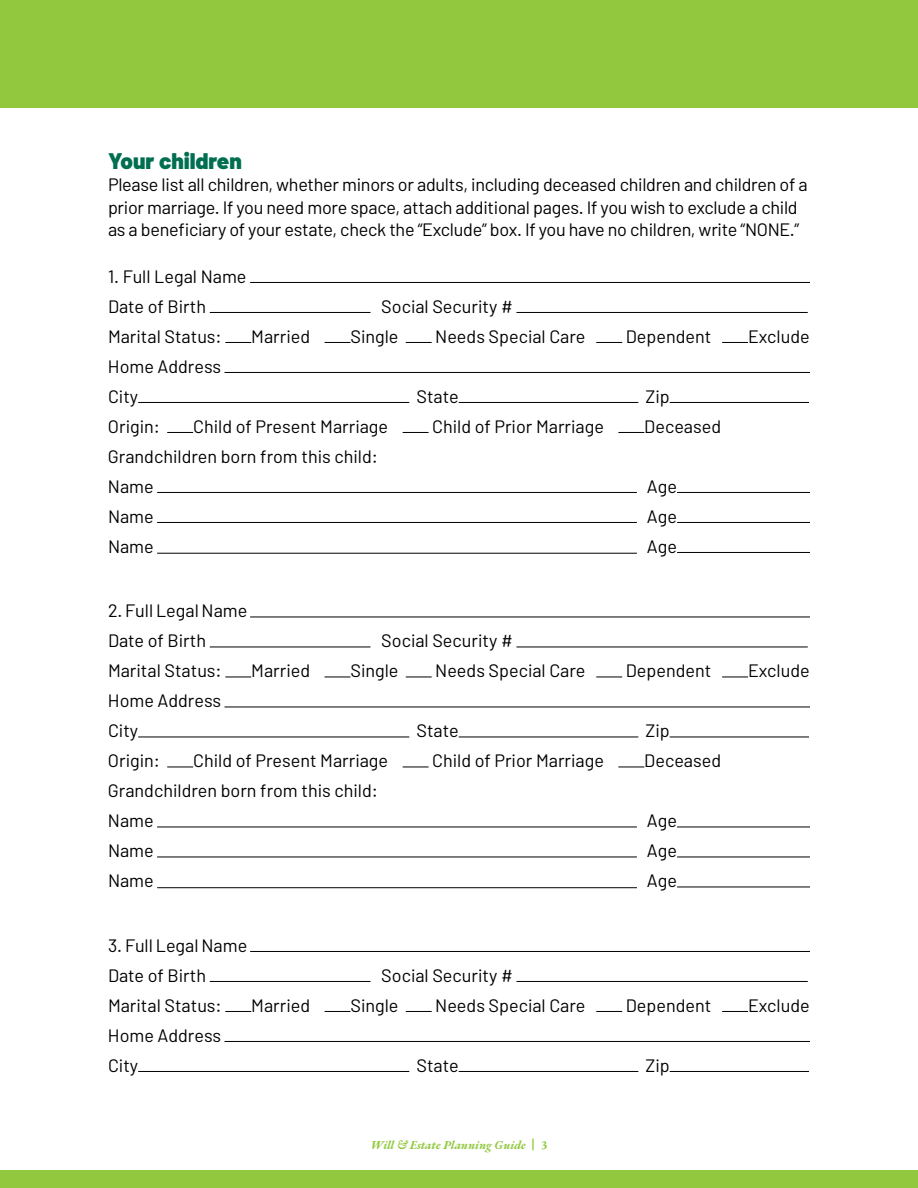
<style>
.page{position:relative;width:918px;height:1188px;background:#fff}
.page>*{position:absolute;margin:0;border:0;box-sizing:border-box;transform-origin:0 0}
.t1{font:900 22.5px "Barlow";color:#006f51}
.t2{font:18px/30px "Barlow";color:#000}
.t3{font:italic 700 12px "EB Garamond";color:#92c83e}
.s1{font-weight:800;font-style:normal}
</style>
<div class="page">
<div style="left:0;top:0;width:918px;height:108px;background:#92c83e"></div>
<div style="left:0;top:1171px;width:918px;height:17px;background:#92c83e"></div>
<hr style="left:250px;top:282px;width:560px;height:1px;background:#000">
<hr style="left:210px;top:312px;width:161px;height:1px;background:#000">
<hr style="left:516px;top:312px;width:292px;height:1px;background:#000">
<svg style="left:225px;top:342px;width:26px;height:1px"></svg>
<svg style="left:325px;top:342px;width:25px;height:1px"></svg>
<svg style="left:406px;top:342px;width:26px;height:1px"></svg>
<svg style="left:596px;top:342px;width:26px;height:1px"></svg>
<svg style="left:722px;top:342px;width:26px;height:1px"></svg>
<hr style="left:225px;top:372px;width:585px;height:1px;background:#000">
<hr style="left:138px;top:402px;width:271px;height:1px;background:#000">
<hr style="left:459px;top:402px;width:179px;height:1px;background:#000">
<hr style="left:670px;top:402px;width:139px;height:1px;background:#000">
<svg style="left:167px;top:432px;width:26px;height:1px"></svg>
<svg style="left:403px;top:432px;width:26px;height:1px"></svg>
<svg style="left:618px;top:432px;width:26px;height:1px"></svg>
<hr style="left:157px;top:492px;width:480px;height:1px;background:#000">
<hr style="left:677px;top:492px;width:133px;height:1px;background:#000">
<hr style="left:157px;top:522px;width:480px;height:1px;background:#000">
<hr style="left:677px;top:522px;width:133px;height:1px;background:#000">
<hr style="left:157px;top:553px;width:480px;height:1px;background:#000">
<hr style="left:677px;top:552px;width:133px;height:1px;background:#000">
<hr style="left:250px;top:617px;width:560px;height:1px;background:#000">
<hr style="left:210px;top:647px;width:161px;height:1px;background:#000">
<hr style="left:516px;top:647px;width:292px;height:1px;background:#000">
<svg style="left:225px;top:677px;width:26px;height:1px"></svg>
<svg style="left:325px;top:677px;width:25px;height:1px"></svg>
<svg style="left:406px;top:677px;width:26px;height:1px"></svg>
<svg style="left:596px;top:677px;width:26px;height:1px"></svg>
<svg style="left:722px;top:677px;width:26px;height:1px"></svg>
<hr style="left:225px;top:707px;width:585px;height:1px;background:#000">
<hr style="left:138px;top:737px;width:271px;height:1px;background:#000">
<hr style="left:459px;top:737px;width:179px;height:1px;background:#000">
<hr style="left:670px;top:737px;width:139px;height:1px;background:#000">
<svg style="left:167px;top:767px;width:26px;height:1px"></svg>
<svg style="left:403px;top:767px;width:26px;height:1px"></svg>
<svg style="left:618px;top:767px;width:26px;height:1px"></svg>
<hr style="left:157px;top:827px;width:480px;height:1px;background:#000">
<hr style="left:677px;top:827px;width:133px;height:1px;background:#000">
<hr style="left:157px;top:857px;width:480px;height:1px;background:#000">
<hr style="left:677px;top:857px;width:133px;height:1px;background:#000">
<hr style="left:157px;top:887px;width:480px;height:1px;background:#000">
<hr style="left:677px;top:887px;width:133px;height:1px;background:#000">
<hr style="left:250px;top:951px;width:560px;height:1px;background:#000">
<hr style="left:210px;top:981px;width:161px;height:1px;background:#000">
<hr style="left:516px;top:981px;width:292px;height:1px;background:#000">
<svg style="left:225px;top:1011px;width:26px;height:1px"></svg>
<svg style="left:325px;top:1011px;width:25px;height:1px"></svg>
<svg style="left:406px;top:1011px;width:26px;height:1px"></svg>
<svg style="left:596px;top:1011px;width:26px;height:1px"></svg>
<svg style="left:722px;top:1011px;width:26px;height:1px"></svg>
<hr style="left:225px;top:1041px;width:585px;height:1px;background:#000">
<hr style="left:138px;top:1071px;width:271px;height:1px;background:#000">
<hr style="left:459px;top:1071px;width:179px;height:1px;background:#000">
<hr style="left:670px;top:1071px;width:139px;height:1px;background:#000">
<p class="t1" style="left:108px;top:147px;width:135px">Your children</p>
<p class="t2" style="left:108px;top:173px;width:701px;line-height:22.5px">Please list all children, whether minors or adults, including deceased children and children of a prior marriage. If you need more space, attach additional pages. If you wish to exclude a child as a beneficiary of your estate, check the “Exclude” box. If you have no children, write “NONE.”</p>
<p class="t2" style="left:108px;top:261px;width:140px">1. Full Legal Name<br>Date of Birth</p>
<p class="t2" style="left:381px;top:291px;width:133px">Social Security #</p>
<p class="t2" style="left:108px;top:321px;width:115px">Marital Status:</p>
<p class="t2" style="left:251px;top:321px;width:60px">Married</p>
<p class="t2" style="left:350px;top:321px;width:50px">Single</p>
<p class="t2" style="left:435px;top:321px;width:152px">Needs Special Care</p>
<p class="t2" style="left:626px;top:321px;width:87px">Dependent</p>
<p class="t2" style="left:748px;top:321px;width:63px">Exclude</p>
<p class="t2" style="left:108px;top:351px;width:115px">Home Address<br>City</p>
<p class="t2" style="left:417px;top:381px;width:44px">State</p>
<p class="t2" style="left:646px;top:381px;width:26px">Zip</p>
<p class="t2" style="left:108px;top:411px;width:54px">Origin:</p>
<p class="t2" style="left:193px;top:411px;width:197px">Child of Present Marriage</p>
<p class="t2" style="left:432px;top:411px;width:173px">Child of Prior Marriage</p>
<p class="t2" style="left:644px;top:411px;width:78px">Deceased</p>
<p class="t2" style="left:108px;top:441px;width:271px">Grandchildren born from this child:<br>Name</p>
<p class="t2" style="left:647px;top:471px;width:32px">Age</p>
<p class="t2" style="left:108px;top:501px;width:47px">Name</p>
<p class="t2" style="left:647px;top:501px;width:32px">Age</p>
<p class="t2" style="left:108px;top:531px;width:47px">Name</p>
<p class="t2" style="left:647px;top:531px;width:32px">Age</p>
<p class="t2" style="left:108px;top:595px;width:141px">2. Full Legal Name<br>Date of Birth</p>
<p class="t2" style="left:381px;top:625px;width:133px">Social Security #</p>
<p class="t2" style="left:108px;top:655px;width:115px">Marital Status:</p>
<p class="t2" style="left:251px;top:655px;width:60px">Married</p>
<p class="t2" style="left:350px;top:655px;width:50px">Single</p>
<p class="t2" style="left:435px;top:655px;width:152px">Needs Special Care</p>
<p class="t2" style="left:626px;top:655px;width:87px">Dependent</p>
<p class="t2" style="left:748px;top:655px;width:63px">Exclude</p>
<p class="t2" style="left:108px;top:685px;width:115px">Home Address<br>City</p>
<p class="t2" style="left:417px;top:715px;width:44px">State</p>
<p class="t2" style="left:646px;top:715px;width:26px">Zip</p>
<p class="t2" style="left:108px;top:745px;width:54px">Origin:</p>
<p class="t2" style="left:193px;top:745px;width:197px">Child of Present Marriage</p>
<p class="t2" style="left:432px;top:745px;width:173px">Child of Prior Marriage</p>
<p class="t2" style="left:644px;top:745px;width:78px">Deceased</p>
<p class="t2" style="left:108px;top:775px;width:271px">Grandchildren born from this child:<br>Name</p>
<p class="t2" style="left:647px;top:805px;width:32px">Age</p>
<p class="t2" style="left:108px;top:835px;width:47px">Name</p>
<p class="t2" style="left:647px;top:835px;width:32px">Age</p>
<p class="t2" style="left:108px;top:865px;width:47px">Name</p>
<p class="t2" style="left:647px;top:865px;width:32px">Age</p>
<p class="t2" style="left:108px;top:930px;width:141px">3. Full Legal Name<br>Date of Birth</p>
<p class="t2" style="left:381px;top:960px;width:133px">Social Security #</p>
<p class="t2" style="left:108px;top:990px;width:115px">Marital Status:</p>
<p class="t2" style="left:251px;top:990px;width:60px">Married</p>
<p class="t2" style="left:350px;top:990px;width:50px">Single</p>
<p class="t2" style="left:435px;top:990px;width:152px">Needs Special Care</p>
<p class="t2" style="left:626px;top:990px;width:87px">Dependent</p>
<p class="t2" style="left:748px;top:990px;width:63px">Exclude</p>
<p class="t2" style="left:108px;top:1020px;width:115px">Home Address<br>City</p>
<p class="t2" style="left:417px;top:1050px;width:44px">State</p>
<p class="t2" style="left:646px;top:1050px;width:26px">Zip</p>
<p class="t3" style="left:370px;top:1136px;width:179px">Will &amp; Estate Planning Guide | <span class="s1">3</span></p>
</div>
